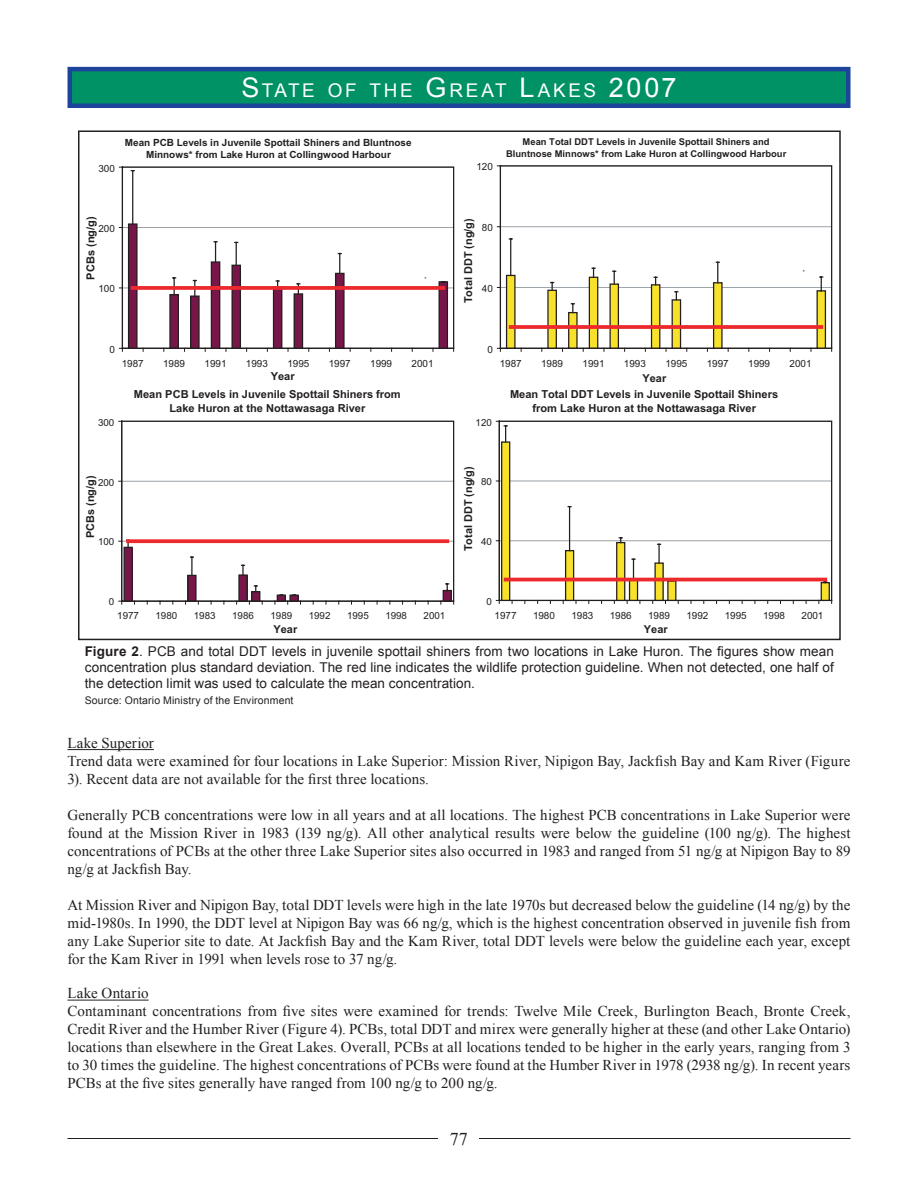
<style>
.page{position:relative;width:918px;height:1188px;background:#fff}
.page>*{position:absolute;margin:0;border:0;box-sizing:border-box;transform-origin:0 0}
.t1{font:18.9px "Arial";letter-spacing:.14em;color:#fff}
.t2{font:18px "Times New Roman";color:#231f20}
.SOLEC_Body_Text_1{font:15px/18px "Times New Roman";color:#231f20;text-align:justify}
.SOLEC_sub-header{font:15px "Times New Roman";letter-spacing:.01em;color:#231f20}
.Caption_text_9pt{font:13.5px/16.2px "Arial";letter-spacing:.005em;color:#231f20;text-align:justify}
.t3{font:700 11.1px/13.4px "Arial";color:#231f20;text-align:center}
.t4{font:700 10.95px "Arial";color:#231f20}
.Caption_source_text{font:10.5px "Arial";letter-spacing:.015em;color:#231f20}
.t5{font:9.9px "Arial";letter-spacing:-.005em;color:#231f20}
.t6{font:700 9.9px/12.3px "Arial";color:#231f20;text-align:center}
.t7{font:9.75px "Arial";color:#231f20}
.t8{font:700 9.45px/11.7px "Arial";color:#231f20;text-align:center}
.t9{font:5.55px "Arial";color:#231f20}
.s1{font-size:27px}
.s2{font-weight:700}
</style>
<div class="page">
<hr style="left:67px;top:1138px;width:783px;height:1px;background:#231f20">
<div style="left:70px;top:69px;width:778px;height:37px;background:#009165"></div>
<div style="left:68px;top:67px;width:783px;height:41px;border:4px solid #1d449b"></div>
<div style="left:439px;top:1130px;width:40px;height:17px;background:#fff"></div>
<hr style="left:68px;top:749px;width:86px;height:1px;background:#231f20">
<hr style="left:68px;top:1000px;width:81px;height:1px;background:#231f20">
<hr style="left:122px;top:288px;width:332px;height:1px;background:#9ba2a8">
<hr style="left:122px;top:227px;width:332px;height:1px;background:#9ba2a8">
<div style="left:128px;top:223px;width:10px;height:125px;border:1px solid #231f20"></div>
<svg style="left:130px;top:170px;width:319px;height:178px"></svg>
<hr style="left:122px;top:167px;width:1px;height:181px;background:#231f20">
<hr style="left:122px;top:348px;width:332px;height:1px;background:#231f20">
<svg style="left:133px;top:286px;width:310px;height:4px"></svg>
<hr style="left:500px;top:287px;width:332px;height:1px;background:#9ba2a8">
<hr style="left:500px;top:226px;width:332px;height:1px;background:#9ba2a8">
<div style="left:506px;top:275px;width:10px;height:73px;border:1px solid #231f20"></div>
<hr style="left:500px;top:166px;width:1px;height:182px;background:#231f20">
<hr style="left:500px;top:348px;width:332px;height:1px;background:#231f20">
<svg style="left:508px;top:238px;width:324px;height:113px"></svg>
<svg style="left:511px;top:325px;width:310px;height:4px"></svg>
<hr style="left:122px;top:481px;width:332px;height:1px;background:#9ba2a8">
<hr style="left:121px;top:421px;width:1px;height:180px;background:#231f20">
<svg style="left:119px;top:539px;width:335px;height:65px"></svg>
<svg style="left:128px;top:539px;width:319px;height:4px"></svg>
<div style="left:501px;top:441px;width:9px;height:159px;border:1px solid #231f20"></div>
<svg style="left:503px;top:425px;width:328px;height:175px"></svg>
<hr style="left:499px;top:421px;width:1px;height:179px;background:#231f20">
<hr style="left:499px;top:600px;width:333px;height:1px;background:#231f20">
<hr style="left:506px;top:578px;width:319px;height:3px;background:#ec2a2d">
<p class="t1" style="left:241px;top:78px;width:437px"><span class="s1">S</span>tate of the <span class="s1">G</span>reat <span class="s1">L</span>akes <span class="s1">2007</span></p>
<p class="t6" style="left:125px;top:137px;width:288px">Mean PCB Levels in Juvenile Spottail Shiners and Bluntnose<br>Minnows* from Lake Huron at Collingwood Harbour</p>
<p class="t8" style="left:506px;top:137px;width:282px">Mean Total DDT Levels in Juvenile Spottail Shiners and<br>Bluntnose Minnows* from Lake Huron at Collingwood Harbour</p>
<p class="t5" style="left:98px;top:162px;width:18px">300</p>
<p class="t5" style="left:476px;top:161px;width:18px">120</p>
<p class="t3" style="left:85px;top:280px;width:65px;rotate:-90deg">PCBs (ng/g)</p>
<p class="t5" style="left:98px;top:223px;width:18px">200</p>
<p class="t5" style="left:98px;top:283px;width:18px">100</p>
<p class="t9" style="left:425px;top:276px;width:4px">*</p>
<p class="t4" style="left:464px;top:303px;width:86px;rotate:-90deg">Total DDT (ng/g)</p>
<p class="t5" style="left:482px;top:222px;width:13px">80</p>
<p class="t5" style="left:482px;top:283px;width:13px">40</p>
<p class="t9" style="left:803px;top:269px;width:4px">*</p>
<p class="t5" style="left:109px;top:343px;width:7px">0</p>
<p class="t5" style="left:487px;top:343px;width:7px">0</p>
<p class="t5" style="left:122px;top:358px;width:24px">1987</p>
<p class="t5" style="left:163px;top:358px;width:24px">1989</p>
<p class="t5" style="left:205px;top:358px;width:24px">1991</p>
<p class="t5" style="left:246px;top:358px;width:24px">1993</p>
<p class="t5" style="left:287px;top:358px;width:24px">1995</p>
<p class="t5" style="left:329px;top:358px;width:24px">1997</p>
<p class="t5" style="left:370px;top:358px;width:24px">1999</p>
<p class="t5" style="left:412px;top:358px;width:24px">2001</p>
<p class="t3" style="left:271px;top:371px;width:25px">Year</p>
<p class="t5" style="left:500px;top:358px;width:24px">1987</p>
<p class="t5" style="left:541px;top:358px;width:24px">1989</p>
<p class="t5" style="left:583px;top:358px;width:24px">1991</p>
<p class="t5" style="left:624px;top:358px;width:24px">1993</p>
<p class="t5" style="left:665px;top:358px;width:24px">1995</p>
<p class="t5" style="left:707px;top:358px;width:24px">1997</p>
<p class="t5" style="left:748px;top:358px;width:24px">1999</p>
<p class="t5" style="left:790px;top:358px;width:24px">2001</p>
<p class="t4" style="left:643px;top:374px;width:25px">Year</p>
<p class="t3" style="left:134px;top:389px;width:268px">Mean PCB Levels in Juvenile Spottail Shiners from<br>Lake Huron at the Nottawasaga River</p>
<p class="t3" style="left:510px;top:389px;width:270px">Mean Total DDT Levels in Juvenile Spottail Shiners from Lake Huron at the Nottawasaga River</p>
<p class="t7" style="left:98px;top:417px;width:18px">300</p>
<p class="t7" style="left:476px;top:417px;width:18px">120</p>
<p class="t4" style="left:86px;top:538px;width:64px;rotate:-90deg">PCBs (ng/g)</p>
<p class="t7" style="left:98px;top:476px;width:18px">200</p>
<p class="t7" style="left:98px;top:536px;width:18px">100</p>
<p class="t4" style="left:464px;top:551px;width:86px;rotate:-90deg">Total DDT (ng/g)</p>
<p class="t7" style="left:481px;top:476px;width:12px">80</p>
<p class="t7" style="left:481px;top:536px;width:12px">40</p>
<p class="t7" style="left:109px;top:596px;width:7px">0</p>
<p class="t7" style="left:486px;top:596px;width:7px">0</p>
<p class="t7" style="left:117px;top:610px;width:23px">1977</p>
<p class="t7" style="left:156px;top:610px;width:23px">1980</p>
<p class="t7" style="left:194px;top:610px;width:23px">1983</p>
<p class="t7" style="left:232px;top:610px;width:23px">1986</p>
<p class="t7" style="left:270px;top:610px;width:23px">1989</p>
<p class="t7" style="left:309px;top:610px;width:23px">1992</p>
<p class="t7" style="left:347px;top:610px;width:23px">1995</p>
<p class="t7" style="left:385px;top:610px;width:23px">1998</p>
<p class="t7" style="left:424px;top:610px;width:23px">2001</p>
<p class="t4" style="left:274px;top:625px;width:25px">Year</p>
<p class="t5" style="left:495px;top:610px;width:24px">1977</p>
<p class="t5" style="left:533px;top:610px;width:24px">1980</p>
<p class="t5" style="left:571px;top:610px;width:24px">1983</p>
<p class="t5" style="left:610px;top:610px;width:24px">1986</p>
<p class="t5" style="left:648px;top:610px;width:24px">1989</p>
<p class="t5" style="left:686px;top:610px;width:24px">1992</p>
<p class="t5" style="left:725px;top:610px;width:24px">1995</p>
<p class="t5" style="left:763px;top:610px;width:24px">1998</p>
<p class="t5" style="left:802px;top:610px;width:24px">2001</p>
<p class="t4" style="left:644px;top:625px;width:25px">Year</p>
<p class="Caption_text_9pt" style="left:85px;top:643px;width:751px"><span class="s2">Figure 2</span>. PCB and total DDT levels in juvenile spottail shiners from two locations in Lake Huron. The figures show mean concentration plus standard deviation. The red line indicates the wildlife protection guideline. When not detected, one half of the detection limit was used to calculate the mean concentration.</p>
<p class="Caption_source_text" style="left:85px;top:693px;width:210px">Source: Ontario Ministry of the Environment</p>
<p class="SOLEC_sub-header" style="left:68px;top:733px;width:88px">Lake Superior</p>
<p class="SOLEC_Body_Text_1" style="left:68px;top:752px;width:784px">Trend data were examined for four locations in Lake Superior: Mission River, Nipigon Bay, Jackfish Bay and Kam River (Figure<br>3). Recent data are not available for the first three locations.</p>
<p class="SOLEC_Body_Text_1" style="left:68px;top:806px;width:785px">Generally PCB concentrations were low in all years and at all locations. The highest PCB concentrations in Lake Superior were found at the Mission River in 1983 (139 ng/g). All other analytical results were below the guideline (100 ng/g). The highest concentrations of PCBs at the other three Lake Superior sites also occurred in 1983 and ranged from 51 ng/g at Nipigon Bay to 89 ng/g at Jackfish Bay.</p>
<p class="SOLEC_Body_Text_1" style="left:68px;top:896px;width:784px">At Mission River and Nipigon Bay, total DDT levels were high in the late 1970s but decreased below the guideline (14 ng/g) by the mid-1980s. In 1990, the DDT level at Nipigon Bay was 66 ng/g, which is the highest concentration observed in juvenile fish from any Lake Superior site to date. At Jackfish Bay and the Kam River, total DDT levels were below the guideline each year, except for the Kam River in 1991 when levels rose to 37 ng/g.</p>
<p class="SOLEC_sub-header" style="left:68px;top:983px;width:83px">Lake Ontario</p>
<p class="SOLEC_Body_Text_1" style="left:68px;top:1002px;width:785px">Contaminant concentrations from five sites were examined for trends: Twelve Mile Creek, Burlington Beach, Bronte Creek, Credit River and the Humber River (Figure 4). PCBs, total DDT and mirex were generally higher at these (and other Lake Ontario) locations than elsewhere in the Great Lakes. Overall, PCBs at all locations tended to be higher in the early years, ranging from 3 to 30 times the guideline. The highest concentrations of PCBs were found at the Humber River in 1978 (2938 ng/g). In recent years PCBs at the five sites generally have ranged from 100 ng/g to 200 ng/g.</p>
<p class="t2" style="left:450px;top:1127px;width:19px">77</p>
</div>
